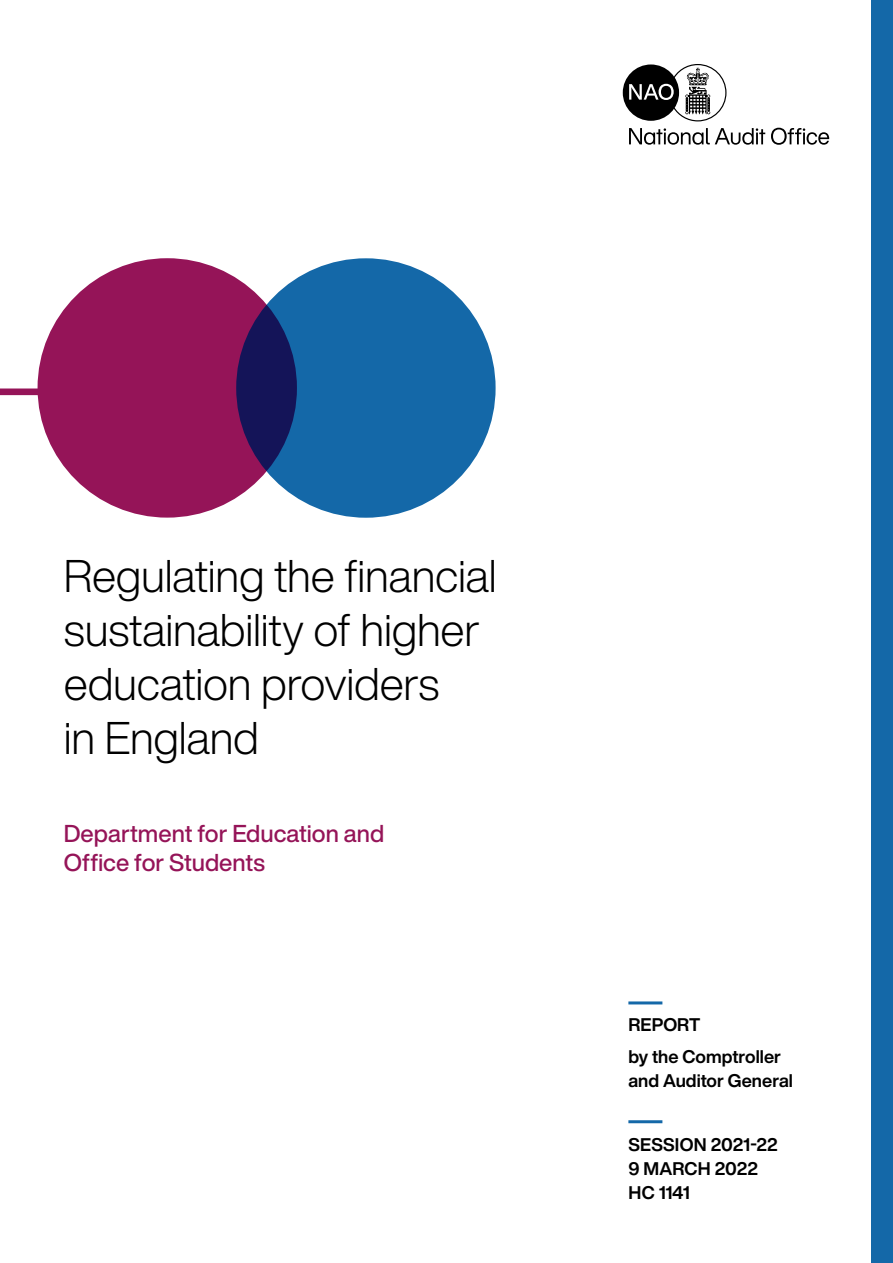
<style>
.page{position:relative;width:893px;height:1263px;background:#fff}
.page>*{position:absolute;margin:0;border:0;box-sizing:border-box;transform-origin:0 0}
.NEW_2021_cover_title{font:300 45px/54px "Helvetica Now Display";letter-spacing:-.005em;color:#000}
.NEW_2021_Dept_name{font:500 24px/28.5px "Helvetica Now Display";color:#951458}
.NEW_2021_HC_details{font:700 18px/24px "Helvetica Now Display";color:#000}
</style>
<div class="page">
<svg style="left:629px;top:128px;width:136px;height:17px"></svg>
<svg style="left:771px;top:128px;width:58px;height:17px"></svg>
<svg style="left:623px;top:64px;width:104px;height:58px"></svg>
<div style="left:236px;top:258px;width:260px;height:260px;background:#1468a8;border-radius:50%"></div>
<div style="left:38px;top:258px;width:259px;height:260px;background:#951458;border-radius:50%"></div>
<div style="left:0;top:388px;width:98px;height:7px;background:#951458"></div>
<hr style="left:628px;top:1001px;width:34px;height:3px;background:#1468a8">
<hr style="left:628px;top:1120px;width:34px;height:3px;background:#1468a8">
<div style="left:872px;top:0;width:21px;height:1263px;background:#1468a8"></div>
<h1 class="NEW_2021_cover_title" style="left:64px;top:549px;width:435px">Regulating the financial sustainability of higher education providers<br>in England</h1>
<p class="NEW_2021_Dept_name" style="left:64px;top:819px;width:322px">Department for Education and<br>Office for Students</p>
<p class="NEW_2021_HC_details" style="left:628px;top:1012px;width:73px">REPORT</p>
<p class="NEW_2021_HC_details" style="left:628px;top:1045px;width:166px">by the Comptroller and Auditor General</p>
<p class="NEW_2021_HC_details" style="left:628px;top:1133px;width:151px">SESSION 2021-22<br>9 MARCH 2022<br>HC 1141</p>
</div>
